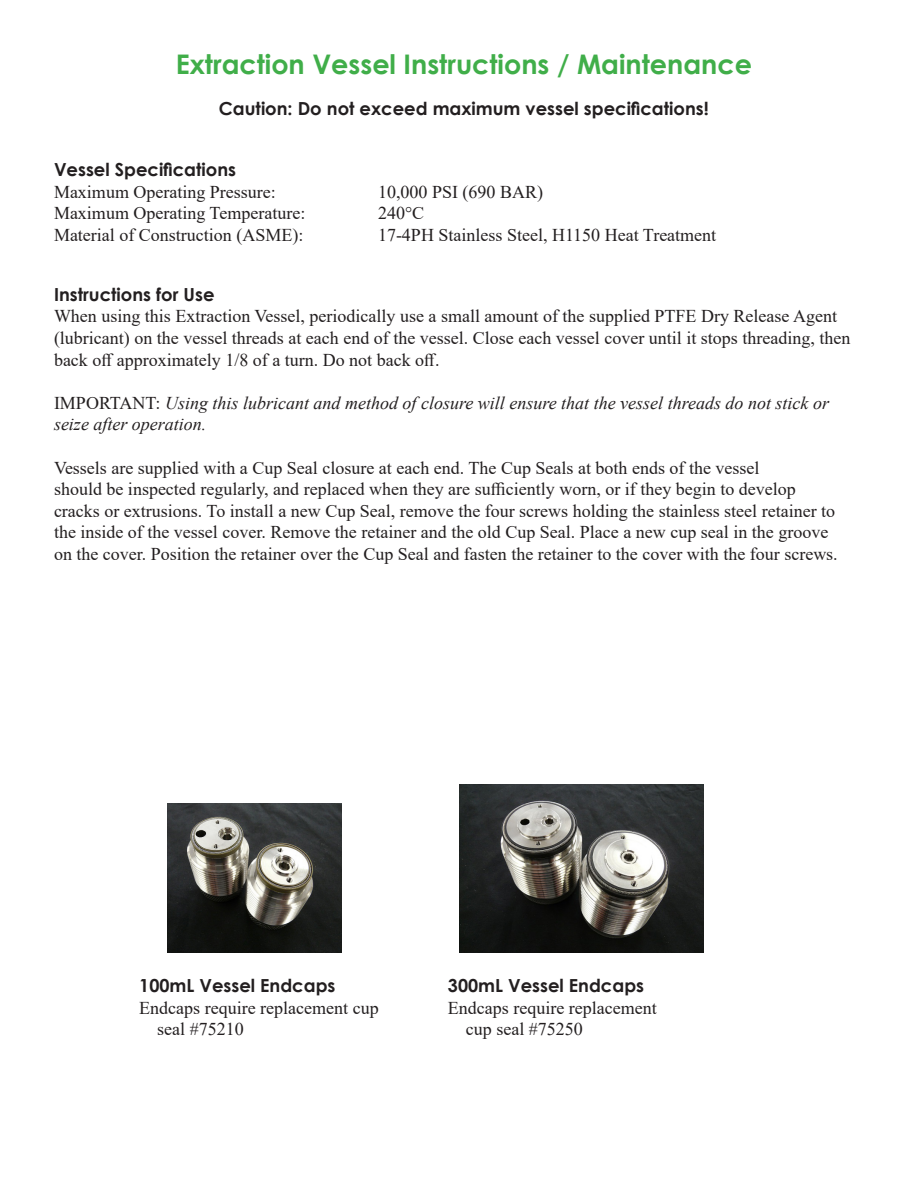
<style>
.page{position:relative;width:918px;height:1188px;background:#fff}
.page>*{position:absolute;margin:0;border:0;box-sizing:border-box;transform-origin:0 0}
.t1{font:700 27px "Century Gothic";color:#40ae49}
.t2{font:18px/21.6px "Times New Roman";color:#231f20}
.t3{font:700 18px "Century Gothic";color:#231f20}
.t4{font:italic 18px "Times New Roman";color:#231f20}
.s1{font-style:normal}
</style>
<div class="page">
<img style="left:167px;top:804px;width:174px;height:149px">
<img style="left:459px;top:784px;width:245px;height:169px">
<p class="t1" style="left:176px;top:44px;width:578px">Extraction Vessel Instructions / Maintenance</p>
<p class="t3" style="left:219px;top:95px;width:491px">Caution: Do not exceed maximum vessel specifications!</p>
<p class="t3" style="left:54px;top:156px;width:184px">Vessel Specifications</p>
<p class="t2" style="left:54px;top:180px;width:223px">Maximum Operating Pressure:</p>
<p class="t2" style="left:378px;top:180px;width:167px">10,000 PSI (690 BAR)</p>
<p class="t2" style="left:54px;top:202px;width:253px">Maximum Operating Temperature:</p>
<p class="t2" style="left:378px;top:202px;width:48px">240°C</p>
<p class="t2" style="left:54px;top:223px;width:251px">Material of Construction (ASME):</p>
<p class="t2" style="left:378px;top:223px;width:340px">17-4PH Stainless Steel, H1150 Heat Treatment</p>
<p class="t3" style="left:54px;top:281px;width:162px">Instructions for Use</p>
<p class="t2" style="left:54px;top:305px;width:785px">When using this Extraction Vessel, periodically use a small amount of the supplied PTFE Dry Release Agent</p>
<p class="t2" style="left:54px;top:327px;width:798px">(lubricant) on the vessel threads at each end of the vessel. Close each vessel cover until it stops threading, then back off approximately 1/8 of a turn. Do not back off.</p>
<p class="t4" style="left:54px;top:390px;width:777px"><span class="s1">IMPORTANT:</span> Using this lubricant and method of closure will ensure that the vessel threads do not stick or</p>
<p class="t4" style="left:54px;top:412px;width:154px">seize after operation.</p>
<p class="t2" style="left:54px;top:456px;width:707px">Vessels are supplied with a Cup Seal closure at each end. The Cup Seals at both ends of the vessel</p>
<p class="t2" style="left:54px;top:478px;width:743px">should be inspected regularly, and replaced when they are sufficiently worn, or if they begin to develop</p>
<p class="t2" style="left:54px;top:499px;width:783px">cracks or extrusions. To install a new Cup Seal, remove the four screws holding the stainless steel retainer to</p>
<p class="t2" style="left:54px;top:521px;width:776px">the inside of the vessel cover. Remove the retainer and the old Cup Seal. Place a new cup seal in the groove</p>
<p class="t2" style="left:54px;top:543px;width:785px">on the cover. Position the retainer over the Cup Seal and fasten the retainer to the cover with the four screws.</p>
<p class="t3" style="left:139px;top:972px;width:198px">100mL Vessel Endcaps</p>
<p class="t2" style="left:157px;top:996px;width:223px;text-indent:-18px">Endcaps require replacement cup seal #75210</p>
<p class="t3" style="left:448px;top:972px;width:198px">300mL Vessel Endcaps</p>
<p class="t2" style="left:466px;top:996px;width:192px;text-indent:-18px">Endcaps require replacement cup seal #75250</p>
</div>
